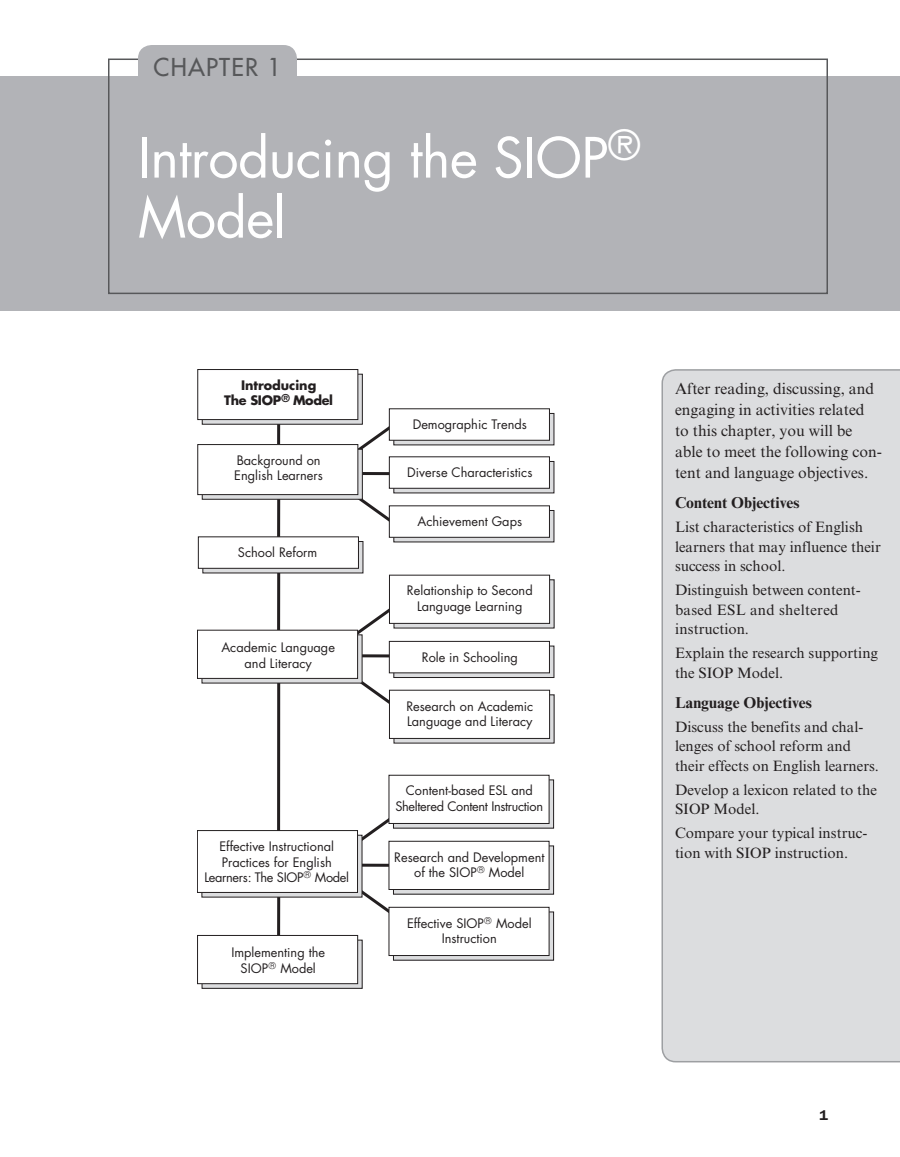
<style>
.page{position:relative;width:900px;height:1157px;background:#fff}
.page>*{position:absolute;margin:0;border:0;box-sizing:border-box;transform-origin:0 0}
.t1{font:54px/60px "Futura Std";letter-spacing:-.01em;color:#fff}
.t2{font:500 24px "Futura Std";letter-spacing:.05em;color:#57585a}
.t3{font:15.75px/21px "Times New Roman MT Std";color:#231f20}
.t4{font:700 15.75px "Times New Roman MT Std";color:#231f20}
.t5{font:15px/19.5px "Times New Roman MT Std";color:#231f20}
.t6{font:600 14.25px "ITC Franklin Gothic Std";color:#231f20}
.t7{font:12.75px/15.3px "Futura Std";color:#231f20;text-align:center}
.t8{font:12.75px/15.3px "Futura Std";letter-spacing:-.025em;color:#231f20;text-align:center}
.t9{font:700 12.75px/15.3px "Futura Std";letter-spacing:-.02em;color:#231f20;text-align:center}
</style>
<div class="page">
<div style="left:661px;top:369px;width:239px;height:694px;background:#dcdddf"></div>
<div style="left:0;top:76px;width:900px;height:234px;background:#b2b3b7"></div>
<div style="left:108px;top:58px;width:720px;height:236px;border:2px solid #57585a"></div>
<div style="left:138px;top:45px;width:159px;height:31px;background:#b2b3b7"></div>
<svg style="left:276px;top:408px;width:130px;height:533px"></svg>
<svg style="left:202px;top:449px;width:161px;height:50px"></svg>
<svg style="left:202px;top:374px;width:161px;height:50px"></svg>
<svg style="left:202px;top:634px;width:160px;height:49px"></svg>
<svg style="left:395px;top:847px;width:157px;height:45px"></svg>
<div style="left:389px;top:841px;width:160px;height:48px;background:#fff;border:1px solid #231f20"></div>
<svg style="left:396px;top:696px;width:156px;height:45px"></svg>
<div style="left:389px;top:690px;width:161px;height:48px;background:#fff"></div>
<svg style="left:396px;top:581px;width:156px;height:45px"></svg>
<div style="left:389px;top:575px;width:161px;height:48px;background:#fff"></div>
<div style="left:202px;top:541px;width:161px;height:32px;background:linear-gradient(to right,#dcdddf,#dcdddf)"></div>
<div style="left:198px;top:536px;width:161px;height:32px;background:#fff"></div>
<div style="left:198px;top:444px;width:160px;height:50px;background:#fff"></div>
<div style="left:197px;top:444px;width:161px;height:51px;border:1px solid #231f20"></div>
<div style="left:197px;top:630px;width:161px;height:48px;background:#fff"></div>
<div style="left:198px;top:369px;width:160px;height:50px;background:#fff"></div>
<div style="left:197px;top:369px;width:161px;height:51px;border:1px solid #231f20"></div>
<svg style="left:202px;top:834px;width:160px;height:63px"></svg>
<svg style="left:204px;top:941px;width:157px;height:45px"></svg>
<div style="left:197px;top:830px;width:161px;height:62px;background:#fff"></div>
<div style="left:197px;top:830px;width:161px;height:62px;border:1px solid #231f20"></div>
<div style="left:198px;top:935px;width:160px;height:48px;background:#fff"></div>
<div style="left:197px;top:935px;width:161px;height:49px;border:1px solid #231f20"></div>
<div style="left:394px;top:413px;width:160px;height:32px;background:linear-gradient(to right,#dcdddf,#dcdddf)"></div>
<div style="left:389px;top:408px;width:161px;height:32px;background:#fff"></div>
<div style="left:394px;top:461px;width:160px;height:32px;background:linear-gradient(to right,#dcdddf,#dcdddf)"></div>
<div style="left:389px;top:456px;width:161px;height:32px;background:#fff"></div>
<div style="left:394px;top:510px;width:160px;height:32px;background:linear-gradient(to right,#dcdddf,#dcdddf)"></div>
<div style="left:389px;top:505px;width:161px;height:32px;background:#fff"></div>
<div style="left:394px;top:646px;width:160px;height:31px;background:linear-gradient(to right,#dcdddf,#dcdddf)"></div>
<div style="left:393px;top:645px;width:161px;height:33px;border:1px solid #231f20"></div>
<div style="left:389px;top:641px;width:161px;height:32px;background:#fff;border:1px solid #231f20"></div>
<svg style="left:395px;top:913px;width:157px;height:45px"></svg>
<div style="left:389px;top:907px;width:160px;height:48px;background:#fff;border:1px solid #231f20"></div>
<svg style="left:395px;top:781px;width:157px;height:45px"></svg>
<div style="left:389px;top:775px;width:160px;height:48px;background:#fff;border:1px solid #231f20"></div>
<h2 class="t2" style="left:154px;top:52px;width:129px">CHAPTER 1</h2>
<h1 class="t1" style="left:138px;top:128px;width:504px">Introducing the SIOP<sup>®<br></sup>Model</h1>
<p class="t9" style="left:224px;top:377px;width:110px">Introducing<br>The SIOP<sup>®</sup> Model</p>
<p class="t7" style="left:234px;top:453px;width:90px;text-align:left">Background on<br>English Learners</p>
<p class="t7" style="left:238px;top:544px;width:81px">School Reform</p>
<p class="t7" style="left:221px;top:640px;width:115px">Academic Language and Literacy</p>
<p class="t7" style="left:204px;top:839px;width:146px">Effective Instructional<br>Practices for English<br>Learners: The SIOP➔ Model</p>
<p class="t7" style="left:231px;top:945px;width:95px">Implementing the<br>SIOP➔ Model</p>
<p class="t7" style="left:413px;top:417px;width:116px">Demographic Trends</p>
<p class="t7" style="left:407px;top:465px;width:127px">Diverse Characteristics</p>
<p class="t7" style="left:418px;top:514px;width:106px">Achievement Gaps</p>
<p class="t7" style="left:407px;top:583px;width:127px">Relationship to Second<br>Language Learning</p>
<p class="t7" style="left:422px;top:649px;width:98px">Role in Schooling</p>
<p class="t7" style="left:406px;top:698px;width:128px;text-align:left">Research on Academic<br>Language and Literacy</p>
<p class="t8" style="left:395px;top:783px;width:149px">Content-based ESL and<br>Sheltered Content Instruction</p>
<p class="t7" style="left:394px;top:849px;width:152px">Research and Development of the SIOP➔ Model</p>
<p class="t7" style="left:407px;top:915px;width:126px">Effective SIOP➔ Model<br>Instruction</p>
<p class="t3" style="left:675px;top:378px;width:208px">After reading, discussing, and engaging in activities related to this chapter, you will be able to meet the following con&shy;tent and language objectives.</p>
<p class="t4" style="left:675px;top:493px;width:126px">Content Objectives</p>
<p class="t5" style="left:675px;top:517px;width:207px">List characteristics of English learners that may influence their success in school.</p>
<p class="t5" style="left:675px;top:580px;width:187px">Distinguish between content&shy;based ESL and sheltered instruction.</p>
<p class="t5" style="left:675px;top:643px;width:205px">Explain the research supporting the SIOP Model.</p>
<p class="t4" style="left:675px;top:692px;width:138px">Language Objectives</p>
<p class="t5" style="left:675px;top:716px;width:206px">Discuss the benefits and chal&shy;lenges of school reform and their effects on English learners.</p>
<p class="t5" style="left:675px;top:779px;width:204px">Develop a lexicon related to the<br>SIOP Model.</p>
<p class="t5" style="left:675px;top:823px;width:194px">Compare your typical instruc&shy;tion with SIOP instruction.</p>
<p class="t6" style="left:819px;top:1106px;width:10px">1</p>
</div>
